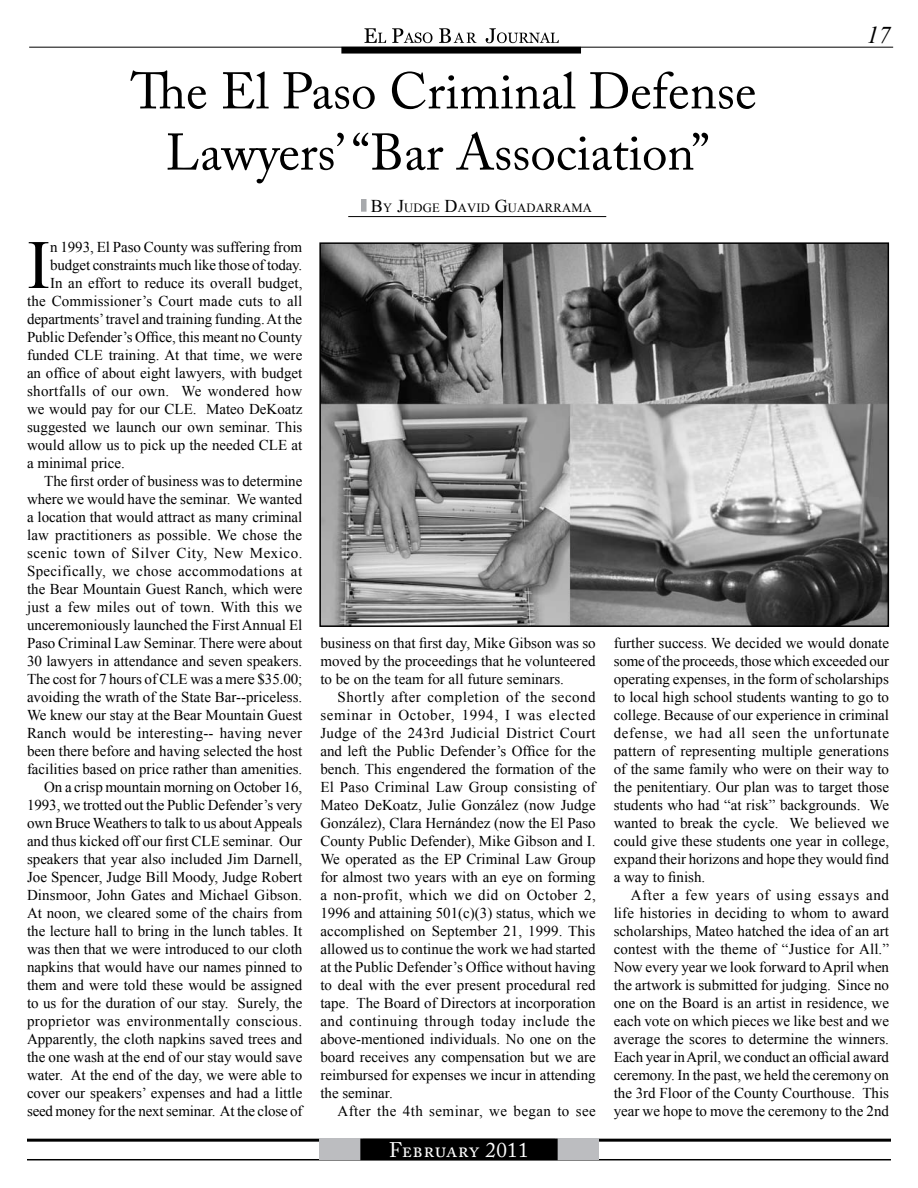
<style>
.page{position:relative;width:918px;height:1188px;background:#fff}
.page>*{position:absolute;margin:0;border:0;box-sizing:border-box;transform-origin:0 0}
.t1{font:69.3px "Times New Roman";color:#000}
.t2{font:51px/61.2px "Adobe Caslon Pro";color:#000;text-align:center}
.t3{font:italic 24px "Times New Roman";color:#000}
.t4{font:21px "Adobe Caslon Pro";letter-spacing:.015em;color:#fff}
.t5{font:15px/18px "Times New Roman";color:#000;text-align:justify}
.t6{font:15px "Times New Roman";letter-spacing:.025em;color:#000}
.t7{font:15px "Times New Roman";letter-spacing:.035em;color:#000}
.t8{font:12.6px "Times New Roman";letter-spacing:.015em;color:#000}
.s1{font-size:18px}
</style>
<div class="page">
<hr style="left:29px;top:47px;width:864px;height:1px;background:#000">
<div style="left:342px;top:48px;width:238px;height:5px;background:#000"></div>
<div style="left:341px;top:47px;width:240px;height:7px;border:2px solid #000"></div>
<svg style="left:364px;top:28px;width:195px;height:15px"></svg>
<hr style="left:27px;top:1159px;width:864px;height:1px;background:#000">
<hr style="left:27px;top:1139px;width:864px;height:3px;background:#000">
<div style="left:555px;top:1139px;width:44px;height:21px;background:#bcbdc0"></div>
<div style="left:319px;top:1139px;width:44px;height:21px;background:#bcbdc0"></div>
<div style="left:361px;top:1139px;width:196px;height:20px;background:#000"></div>
<svg style="left:361px;top:199px;width:6px;height:13px"></svg>
<hr style="left:348px;top:216px;width:258px;height:1px;background:#000">
<img style="left:322px;top:245px;width:564px;height:379px">
<div style="left:319px;top:242px;width:570px;height:385px;border:2px solid #000"></div>
<h2 class="t2" style="left:131px;top:60px;width:627px">The El Paso Criminal Defense<br>Lawyers’ “Bar Association”</h2>
<p class="t8" style="left:371px;top:199px;width:223px"><span class="s1">B</span>Y <span class="s1">J</span>UDGE <span class="s1">D</span>AVID <span class="s1">G</span>UADARRAMA</p>
<h3 class="t3" style="left:867px;top:19px;width:25px">17</h3>
<h1 class="t1" style="left:27px;top:218px;width:25px">I</h1>
<p class="t5" style="left:50px;top:238px;width:254px">n 1993, El Paso County was suffering from</p>
<p class="t5" style="left:50px;top:256px;width:254px">budget constraints much like those of today.</p>
<p class="t5" style="left:50px;top:274px;width:254px">In an effort to reduce its overall budget,</p>
<p class="t5" style="left:27px;top:292px;width:277px">the Commissioner’s Court made cuts to all</p>
<p class="t5" style="left:27px;top:310px;width:277px">departments’ travel and training funding. At the</p>
<p class="t5" style="left:27px;top:328px;width:277px">Public Defender’s Office, this meant no County</p>
<p class="t5" style="left:27px;top:346px;width:277px">funded CLE training. At that time, we were</p>
<p class="t5" style="left:27px;top:364px;width:277px">an office of about eight lawyers, with budget</p>
<p class="t6" style="left:27px;top:381px;width:277px">shortfalls of our own. We wondered how</p>
<p class="t5" style="left:27px;top:400px;width:277px">we would pay for our CLE. Mateo DeKoatz</p>
<p class="t5" style="left:27px;top:418px;width:277px">suggested we launch our own seminar. This</p>
<p class="t5" style="left:27px;top:436px;width:277px">would allow us to pick up the needed CLE at</p>
<p class="t5" style="left:27px;top:454px;width:99px">a minimal price.</p>
<p class="t5" style="left:44px;top:472px;width:260px">The first order of business was to determine</p>
<p class="t5" style="left:27px;top:490px;width:277px">where we would have the seminar. We wanted</p>
<p class="t5" style="left:27px;top:508px;width:277px">a location that would attract as many criminal</p>
<p class="t5" style="left:27px;top:526px;width:277px">law practitioners as possible. We chose the</p>
<p class="t7" style="left:27px;top:543px;width:277px">scenic town of Silver City, New Mexico.</p>
<p class="t6" style="left:27px;top:561px;width:277px">Specifically, we chose accommodations at</p>
<p class="t5" style="left:27px;top:580px;width:277px">the Bear Mountain Guest Ranch, which were</p>
<p class="t5" style="left:27px;top:598px;width:277px">just a few miles out of town. With this we</p>
<p class="t5" style="left:27px;top:616px;width:277px">unceremoniously launched the First Annual El</p>
<p class="t5" style="left:27px;top:634px;width:277px">Paso Criminal Law Seminar. There were about</p>
<p class="t5" style="left:27px;top:652px;width:277px">30 lawyers in attendance and seven speakers.</p>
<p class="t5" style="left:27px;top:670px;width:277px">The cost for 7 hours of CLE was a mere $35.00;</p>
<p class="t5" style="left:27px;top:688px;width:277px">avoiding the wrath of the State Bar--priceless.</p>
<p class="t5" style="left:27px;top:706px;width:277px">We knew our stay at the Bear Mountain Guest</p>
<p class="t5" style="left:27px;top:724px;width:277px">Ranch would be interesting-- having never</p>
<p class="t5" style="left:27px;top:742px;width:277px">been there before and having selected the host</p>
<p class="t5" style="left:27px;top:760px;width:277px">facilities based on price rather than amenities.</p>
<p class="t5" style="left:44px;top:778px;width:259px">On a crisp mountain morning on October 16,</p>
<p class="t5" style="left:27px;top:796px;width:277px">1993, we trotted out the Public Defender’s very</p>
<p class="t5" style="left:27px;top:814px;width:277px">own Bruce Weathers to talk to us about Appeals</p>
<p class="t5" style="left:27px;top:832px;width:277px">and thus kicked off our first CLE seminar. Our</p>
<p class="t5" style="left:27px;top:850px;width:277px">speakers that year also included Jim Darnell,</p>
<p class="t5" style="left:27px;top:868px;width:277px">Joe Spencer, Judge Bill Moody, Judge Robert</p>
<p class="t5" style="left:27px;top:886px;width:277px">Dinsmoor, John Gates and Michael Gibson.</p>
<p class="t5" style="left:27px;top:904px;width:277px">At noon, we cleared some of the chairs from</p>
<p class="t5" style="left:27px;top:922px;width:277px">the lecture hall to bring in the lunch tables. It</p>
<p class="t5" style="left:27px;top:940px;width:277px">was then that we were introduced to our cloth</p>
<p class="t5" style="left:27px;top:958px;width:277px">napkins that would have our names pinned to</p>
<p class="t5" style="left:27px;top:976px;width:277px">them and were told these would be assigned</p>
<p class="t5" style="left:27px;top:994px;width:277px">to us for the duration of our stay. Surely, the</p>
<p class="t6" style="left:27px;top:1011px;width:277px">proprietor was environmentally conscious.</p>
<p class="t5" style="left:27px;top:1030px;width:277px">Apparently, the cloth napkins saved trees and</p>
<p class="t5" style="left:27px;top:1048px;width:277px">the one wash at the end of our stay would save</p>
<p class="t5" style="left:27px;top:1066px;width:277px">water. At the end of the day, we were able to</p>
<p class="t5" style="left:27px;top:1084px;width:277px">cover our speakers’ expenses and had a little</p>
<p class="t5" style="left:27px;top:1102px;width:277px">seed money for the next seminar. At the close of</p>
<p class="t5" style="left:320px;top:634px;width:277px">business on that first day, Mike Gibson was so moved by the proceedings that he volunteered to be on the team for all future seminars.</p>
<p class="t5" style="left:320px;top:688px;width:277px;text-indent:17px">Shortly after completion of the second seminar in October, 1994, I was elected Judge of the 243rd Judicial District Court and left the Public Defender’s Office for the bench. This engendered the formation of the El Paso Criminal Law Group consisting of Mateo DeKoatz, Julie González (now Judge González), Clara Hernández (now the El Paso County Public Defender), Mike Gibson and I.<br>We operated as the EP Criminal Law Group for almost two years with an eye on forming a non-profit, which we did on October 2, 1996 and attaining 501(c)(3) status, which we accomplished on September 21, 1999. This allowed us to continue the work we had started at the Public Defender’s Office without having to deal with the ever present procedural red tape. The Board of Directors at incorporation and continuing through today include the above-mentioned individuals. No one on the board receives any compensation but we are reimbursed for expenses we incur in attending the seminar.</p>
<p class="t6" style="left:338px;top:1101px;width:260px">After the 4th seminar, we began to see</p>
<h3 class="t4" style="left:389px;top:1137px;width:141px">February 2011</h3>
<p class="t5" style="left:614px;top:634px;width:277px">further success. We decided we would donate some of the proceeds, those which exceeded our operating expenses, in the form of scholarships to local high school students wanting to go to college. Because of our experience in criminal defense, we had all seen the unfortunate pattern of representing multiple generations of the same family who were on their way to the penitentiary. Our plan was to target those students who had “at risk” backgrounds. We wanted to break the cycle. We believed we could give these students one year in college, expand their horizons and hope they would find a way to finish.</p>
<p class="t5" style="left:614px;top:886px;width:277px;text-indent:17px">After a few years of using essays and life histories in deciding to whom to award scholarships, Mateo hatched the idea of an art contest with the theme of “Justice for All.” Now every year we look forward to April when the artwork is submitted for judging. Since no one on the Board is an artist in residence, we each vote on which pieces we like best and we average the scores to determine the winners.<br>Each year in April, we conduct an official award ceremony. In the past, we held the ceremony on the 3rd Floor of the County Courthouse. This year we hope to move the ceremony to the 2nd</p>
</div>
